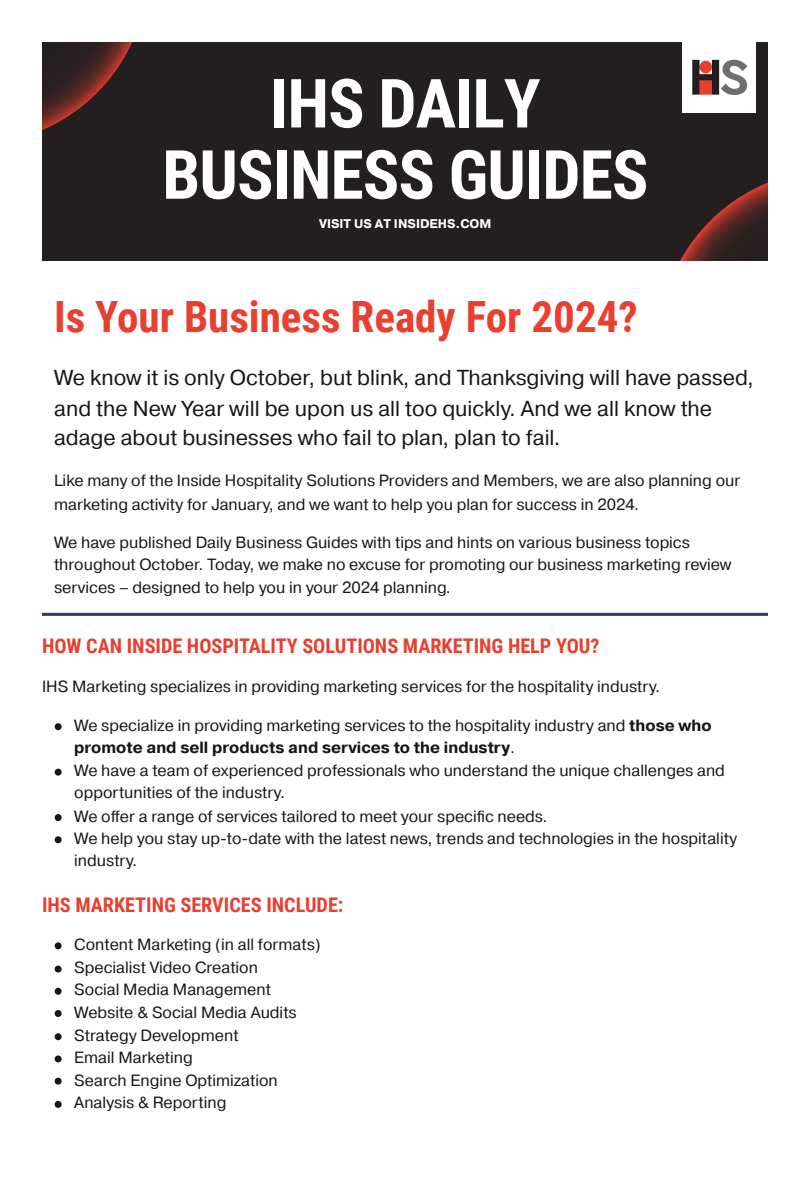
<style>
.page{position:relative;width:810px;height:1181px;background:#fff}
.page>*{position:absolute;margin:0;border:0;box-sizing:border-box;transform-origin:0 0}
.t1{font:700 67.8px "Roboto Condensed";letter-spacing:-.015em;color:#fff}
.t2{font:700 43.05px "Roboto Condensed";color:#e83f2f}
.t3{font:21.6px/29.8px "Pragmatica";color:#161616}
.t4{font:700 20.25px "Roboto Condensed";color:#e83f2f}
.t5{font:16.2px/22.2px "Pragmatica";color:#161616}
.t6{font:700 12.6px "Pragmatica";color:#fff}
.s1{font-weight:700}
</style>
<div class="page">
<div style="left:42px;top:42px;width:726px;height:218px;background:#231f20"></div>
<svg style="left:42px;top:42px;width:90px;height:88px"></svg>
<svg style="left:680px;top:182px;width:88px;height:78px"></svg>
<div style="left:682px;top:42px;width:73px;height:71px;background:#fff"></div>
<img style="left:692px;top:59px;width:56px;height:36px">
<hr style="left:42px;top:613px;width:726px;height:3px;background:#333879">
<svg style="left:55px;top:723px;width:7px;height:7px"></svg>
<svg style="left:55px;top:768px;width:7px;height:7px"></svg>
<svg style="left:55px;top:814px;width:7px;height:7px"></svg>
<svg style="left:55px;top:836px;width:7px;height:7px"></svg>
<svg style="left:55px;top:942px;width:7px;height:7px"></svg>
<svg style="left:55px;top:965px;width:7px;height:7px"></svg>
<svg style="left:55px;top:987px;width:7px;height:7px"></svg>
<svg style="left:55px;top:1010px;width:7px;height:6px"></svg>
<svg style="left:55px;top:1033px;width:7px;height:7px"></svg>
<svg style="left:55px;top:1055px;width:7px;height:7px"></svg>
<svg style="left:55px;top:1077px;width:7px;height:7px"></svg>
<svg style="left:55px;top:1100px;width:7px;height:7px"></svg>
<p class="t1" style="left:270px;top:65px;width:272px">IHS DAILY</p>
<p class="t1" style="left:162px;top:136px;width:488px">BUSINESS GUIDES</p>
<p class="t6" style="left:319px;top:215px;width:174px">VISIT US AT INSIDEHS.COM</p>
<h1 class="t2" style="left:54px;top:292px;width:585px">Is Your Business Ready For 2024?</h1>
<h2 class="t3" style="left:54px;top:364px;width:701px">We know it is only October, but blink, and Thanksgiving will have passed, and the New Year will be upon us all too quickly. And we all know the adage about businesses who fail to plan, plan to fail.</h2>
<p class="t5" style="left:54px;top:470px;width:688px;line-height:23.2px">Like many of the Inside Hospitality Solutions Providers and Members, we are also planning our marketing activity for January, and we want to help you plan for success in 2024.</p>
<p class="t5" style="left:54px;top:531px;width:679px;line-height:22.6px">We have published Daily Business Guides with tips and hints on various business topics throughout October. Today, we make no excuse for promoting our business marketing review services – designed to help you in your 2024 planning.</p>
<h1 class="t4" style="left:42px;top:634px;width:559px">HOW CAN INSIDE HOSPITALITY SOLUTIONS MARKETING HELP YOU?</h1>
<p class="t5" style="left:42px;top:676px;width:620px">IHS Marketing specializes in providing marketing services for the hospitality industry.</p>
<p class="t5" style="left:74px;top:714px;width:639px">We specialize in providing marketing services to the hospitality industry and <span class="s1">those who promote and sell products and services to the industry</span>.</p>
<p class="t5" style="left:74px;top:760px;width:652px">We have a team of experienced professionals who understand the unique challenges and opportunities of the industry.</p>
<p class="t5" style="left:74px;top:805px;width:475px">We offer a range of services tailored to meet your specific needs.</p>
<p class="t5" style="left:74px;top:827px;width:664px">We help you stay up-to-date with the latest news, trends and technologies in the hospitality industry.</p>
<h1 class="t4" style="left:42px;top:892px;width:303px">IHS MARKETING SERVICES INCLUDE:</h1>
<p class="t5" style="left:74px;top:933px;width:248px">Content Marketing (in all formats)</p>
<p class="t5" style="left:74px;top:957px;width:185px">Specialist Video Creation</p>
<p class="t5" style="left:74px;top:979px;width:198px">Social Media Management</p>
<p class="t5" style="left:74px;top:1001px;width:224px">Website &amp; Social Media Audits</p>
<p class="t5" style="left:74px;top:1024px;width:166px">Strategy Development</p>
<p class="t5" style="left:74px;top:1046px;width:120px">Email Marketing</p>
<p class="t5" style="left:74px;top:1070px;width:205px">Search Engine Optimization</p>
<p class="t5" style="left:74px;top:1092px;width:154px">Analysis &amp; Reporting</p>
</div>
